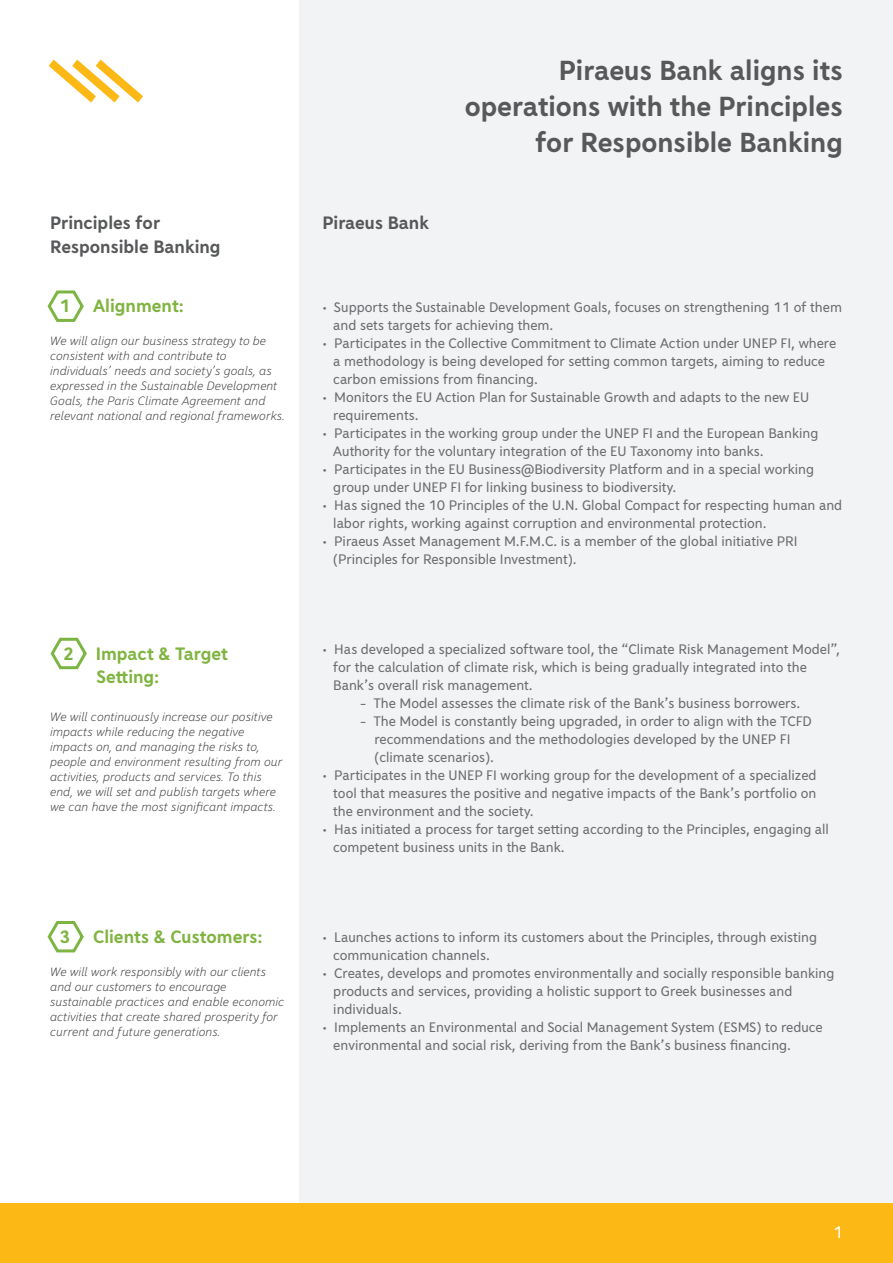
<style>
.page{position:relative;width:893px;height:1263px;background:#fff}
.page>*{position:absolute;margin:0;border:0;box-sizing:border-box;transform-origin:0 0}
.t1{font:700 30px/36px "Piraeus Sans";color:#57585a;text-align:right}
.t2{font:700 19.5px/23.4px "Piraeus Sans";color:#80b440}
.t3{font:700 19.5px/23.4px "Piraeus Sans";color:#57585a}
.t4{font:18px "Piraeus Sans";color:#fff}
.t5{font:15px/18px "Piraeus Sans";color:#6c6d70}
.t6{font:italic 300 13.5px/15px "Piraeus Sans";color:#3e3e3f}
</style>
<div class="page">
<div style="left:300px;top:0;width:593px;height:1263px;background:#f2f3f4"></div>
<svg style="left:47px;top:290px;width:37px;height:32px"></svg>
<svg style="left:47px;top:921px;width:37px;height:32px"></svg>
<svg style="left:50px;top:637px;width:37px;height:33px"></svg>
<svg style="left:49px;top:60px;width:94px;height:43px"></svg>
<div style="left:0;top:1203px;width:893px;height:60px;background:#fcb814"></div>
<h2 class="t3" style="left:50px;top:211px;width:172px">Principles for<br>Responsible Banking</h2>
<h2 class="t2" style="left:60px;top:294px;width:126px">1 Alignment:</h2>
<p class="t6" style="left:50px;top:333px;width:236px">We will align our business strategy to be consistent with and contribute to individuals’ needs and society’s goals, as expressed in the Sustainable Development Goals, the Paris Climate Agreement and relevant national and regional frameworks.</p>
<h2 class="t2" style="left:97px;top:641px;width:133px;text-indent:-34px">2 Impact &amp; Target<br>Setting:</h2>
<p class="t6" style="left:50px;top:709px;width:234px">We will continuously increase our positive impacts while reducing the negative impacts on, and managing the risks to, people and environment resulting from our activities, products and services. To this end, we will set and publish targets where we can have the most significant impacts.</p>
<h2 class="t2" style="left:60px;top:925px;width:205px">3 Clients &amp; Customers:</h2>
<p class="t6" style="left:50px;top:964px;width:236px">We will work responsibly with our clients and our customers to encourage sustainable practices and enable economic activities that create shared prosperity for current and future generations.</p>
<h2 class="t3" style="left:322px;top:211px;width:108px">Piraeus Bank</h2>
<h1 class="t1" style="left:465px;top:52px;width:380px">Piraeus Bank aligns its operations with the Principles for Responsible Banking</h1>
<p class="t5" style="left:333px;top:298px;width:510px;text-indent:-11px">• Supports the Sustainable Development Goals, focuses on strengthening 11 of them and sets targets for achieving them.</p>
<p class="t5" style="left:333px;top:334px;width:504px;text-indent:-11px">• Participates in the Collective Commitment to Climate Action under UNEP FI, where a methodology is being developed for setting common targets, aiming to reduce carbon emissions from financing.</p>
<p class="t5" style="left:333px;top:388px;width:477px;text-indent:-11px">• Monitors the EU Action Plan for Sustainable Growth and adapts to the new EU requirements.</p>
<p class="t5" style="left:333px;top:424px;width:487px;text-indent:-11px">• Participates in the working group under the UNEP FI and the European Banking<br>Authority for the voluntary integration of the EU Taxonomy into banks.</p>
<p class="t5" style="left:333px;top:460px;width:482px;text-indent:-11px">• Participates in the EU Business@Biodiversity Platform and in a special working group under UNEP FI for linking business to biodiversity.</p>
<p class="t5" style="left:333px;top:496px;width:510px;text-indent:-11px">• Has signed the 10 Principles of the U.N. Global Compact for respecting human and labor rights, working against corruption and environmental protection.</p>
<p class="t5" style="left:333px;top:532px;width:466px;text-indent:-11px">• Piraeus Asset Management M.F.M.C. is a member of the global initiative PRI (Principles for Responsible Investment).</p>
<p class="t5" style="left:333px;top:640px;width:508px;text-indent:-11px">• Has developed a specialized software tool, the “Climate Risk Management Model”, for the calculation of climate risk, which is being gradually integrated into the<br>Bank’s overall risk management.</p>
<p class="t5" style="left:360px;top:694px;width:442px">- The Model assesses the climate risk of the Bank’s business borrowers.</p>
<p class="t5" style="left:374px;top:712px;width:439px;text-indent:-14px">- The Model is constantly being upgraded, in order to align with the TCFD recommendations and the methodologies developed by the UNEP FI (climate scenarios).</p>
<p class="t5" style="left:333px;top:766px;width:485px;text-align:justify;text-indent:-11px">• Participates in the UNEP FI working group for the development of a specialized tool that measures the positive and negative impacts of the Bank’s portfolio on the environment and the society.</p>
<p class="t5" style="left:333px;top:820px;width:497px;text-indent:-11px">• Has initiated a process for target setting according to the Principles, engaging all competent business units in the Bank.</p>
<p class="t5" style="left:333px;top:928px;width:485px;text-indent:-11px">• Launches actions to inform its customers about the Principles, through existing communication channels.</p>
<p class="t5" style="left:333px;top:964px;width:503px;text-indent:-11px">• Creates, develops and promotes environmentally and socially responsible banking products and services, providing a holistic support to Greek businesses and individuals.</p>
<p class="t5" style="left:333px;top:1018px;width:491px;text-indent:-11px">• Implements an Environmental and Social Management System (ESMS) to reduce environmental and social risk, deriving from the Bank’s business financing.</p>
<p class="t4" style="left:833px;top:1222px;width:12px">1</p>
</div>
